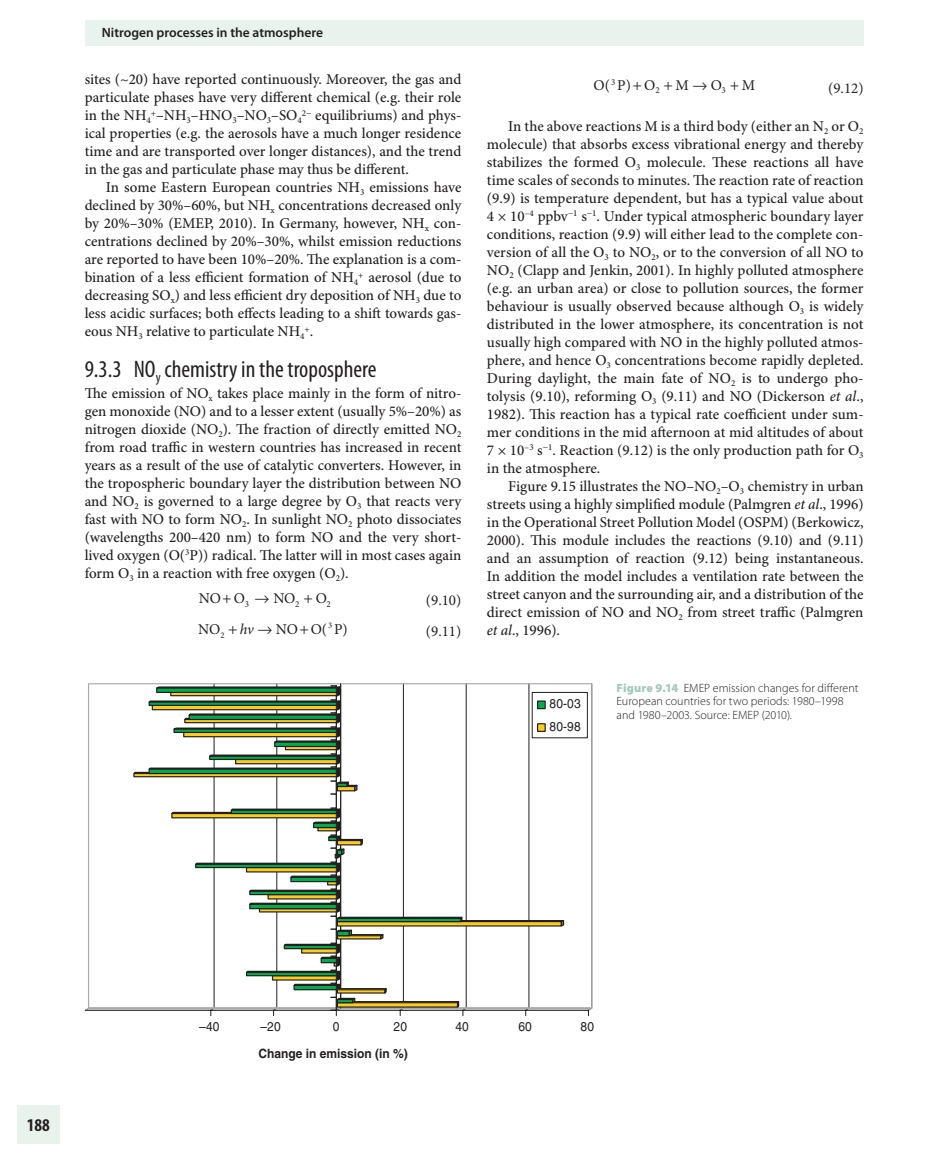
<style>
.page{position:relative;width:932px;height:1173px;background:#fff}
.page>*{position:absolute;margin:0;border:0;box-sizing:border-box;transform-origin:0 0}
.t1{font:condensed 24px "Myriad Pro";color:#231f20}
.t2{font:700 condensed 18px "Myriad Pro";color:#231f20}
.t3{font:500 15px/18px "Minion Pro";color:#231f20;text-align:justify}
.t4{font:15px "Minion Pro";letter-spacing:-.01em;color:#231f20}
.t5{font:600 13.5px "Myriad Pro";color:#231f20}
.t6{font:12.75px "Helvetica";letter-spacing:.02em;color:#231f20;scale:.94 1}
.t7{font:700 12.75px "Helvetica";color:#231f20;scale:.94 1}
.t8{font:300 12px/13.5px "Myriad Pro";color:#231f20}
.t9{font:9px "Minion Pro";color:#231f20}
.t10{font:500 9px "Minion Pro";color:#231f20}
.t11{font:8.7px "Minion Pro";color:#231f20}
.s1{font-size:15px}
.s2{font-style:italic}
.s3{font-weight:900;color:#a2cab9}
</style>
<div class="page">
<div style="left:85px;top:21px;width:778px;height:25px;background:#e9f3ee"></div>
<div style="left:17px;top:1105px;width:43px;height:38px;background:#e9f3ee"></div>
<svg style="left:85px;top:683px;width:508px;height:327px"></svg>
<svg style="left:587px;top:683px;width:5px;height:333px"></svg>
<hr style="left:85px;top:1010px;width:503px;height:1px;background:#231f20">
<svg style="left:131px;top:683px;width:437px;height:333px"></svg>
<hr style="left:336px;top:686px;width:1px;height:324px;background:#231f20">
<div style="left:532px;top:692px;width:55px;height:46px;background:#fff"></div>
<div style="left:537px;top:701px;width:8px;height:8px;background:#00aa4d"></div>
<div style="left:537px;top:700px;width:8px;height:9px;border:1px solid #231f20"></div>
<div style="left:537px;top:724px;width:8px;height:7px;background:#fccb24"></div>
<div style="left:537px;top:723px;width:8px;height:9px;border:1px solid #231f20"></div>
<p class="t5" style="left:102px;top:27px;width:223px">Nitrogen processes in the atmosphere</p>
<p class="t3" style="left:85px;top:72px;width:378px">sites (~20) have reported continuously. Moreover, the gas and particulate phases have very different chemical (e.g. their role in the NH <sub>4</sub><sup>+</sup> –NH <sub>3</sub> –HNO <sub>3</sub> –NO <sub>3</sub> –SO <sub>4</sub><sup>2−</sup> equilibriums) and phys&shy;ical properties (e.g. the aerosols have a much longer residence time and are transported over longer distances), and the trend in the gas and particulate phase may thus be different.</p>
<p class="t3" style="left:85px;top:180px;width:378px;text-indent:21px">In some Eastern European countries NH <sub>3</sub> emissions have declined by 30%–60%, but NH <sub>x</sub> concentrations decreased only by 20%–30% (EMEP, 2010 ). In Germany, however, NH <sub>x</sub> con&shy;centrations declined by 20%–30%, whilst emission reductions are reported to have been 10%–20%. The explanation is a com&shy;bination of a less efficient formation of NH <sub>4</sub><sup>+</sup> aerosol (due to decreasing SO <sub>x</sub> ) and less efficient dry deposition of NH <sub>3</sub> due to less acidic surfaces; both effects leading to a shift towards gas&shy;eous NH <sub>3</sub> relative to particulate NH <sub>4</sub></p>
<p class="t10" style="left:304px;top:325px;width:10px">+ <span class="s1">.</span></p>
<h1 class="t1" style="left:85px;top:360px;width:293px">9.3.3 NO <sub>y</sub> chemistry in the troposphere</h1>
<p class="t3" style="left:85px;top:386px;width:378px">The emission of NO <sub>x</sub> takes place mainly in the form of nitro&shy;gen monoxide (NO) and to a lesser extent (usually 5%–20%) as nitrogen dioxide (NO <sub>2</sub> ). The fraction of directly emitted NO <sub>2 </sub>from road traffic in western countries has increased in recent years as a result of the use of catalytic converters. However, in the tropospheric boundary layer the distribution between NO and NO <sub>2</sub> is governed to a large degree by O <sub>3</sub> that reacts very fast with NO to form NO <sub>2</sub> . In sunlight NO <sub>2</sub> photo dissociates (wavelengths 200–420 nm) to form NO and the very short&shy;lived oxygen (O( <sup>3</sup> P)) radical. The latter will in most cases again form O <sub>3</sub> in a reaction with free oxygen (O <sub>2</sub> ).</p>
<p class="t4" style="left:199px;top:593px;width:48px">NO O</p>
<p class="t4" style="left:254px;top:593px;width:42px">→ NO</p>
<p class="t4" style="left:316px;top:593px;width:13px">O</p>
<p class="t9" style="left:245px;top:600px;width:6px">3</p>
<p class="t9" style="left:295px;top:600px;width:6px">2</p>
<p class="t9" style="left:326px;top:600px;width:6px">2</p>
<p class="t4" style="left:426px;top:594px;width:37px">(9.10)</p>
<p class="t4" style="left:198px;top:624px;width:24px">NO</p>
<p class="t4" style="left:240px;top:624px;width:109px"><span class="s2">hv</span> → NO O( P)</p>
<p class="t11" style="left:328px;top:621px;width:6px">3</p>
<p class="t4" style="left:426px;top:625px;width:37px">(9.11)</p>
<p class="t11" style="left:220px;top:632px;width:6px">2</p>
<p class="t4" style="left:593px;top:79px;width:63px">O( P) O</p>
<p class="t4" style="left:675px;top:79px;width:48px">M→O</p>
<p class="t4" style="left:741px;top:79px;width:15px">M</p>
<p class="t9" style="left:611px;top:79px;width:6px">3</p>
<p class="t9" style="left:655px;top:86px;width:6px">2</p>
<p class="t9" style="left:721px;top:86px;width:6px">3</p>
<p class="t4" style="left:828px;top:82px;width:37px">(9.12)</p>
<p class="t3" style="left:487px;top:118px;width:378px;text-indent:21px">In the above reactions M is a third body (either an N <sub>2</sub> or O <sub>2 </sub>molecule) that absorbs excess vibrational energy and thereby stabilizes the formed O <sub>3</sub> molecule. These reactions all have time scales of seconds to minutes. The reaction rate of reaction (9.9) is temperature dependent, but has a typical value about 4 × 10 <sup>–4</sup> ppbv <sup>−1</sup> s <sup>−1</sup> . Under typical atmospheric boundary layer conditions, reaction (9.9) will either lead to the complete con&shy;version of all the O <sub>3</sub> to NO <sub>2</sub> , or to the conversion of all NO to NO <sub>2</sub> (Clapp and Jenkin, 2001 ). In highly polluted atmosphere (e.g. an urban area) or close to pollution sources, the former behaviour is usually observed because although O <sub>3</sub> is widely distributed in the lower atmosphere, its concentration is not usually high compared with NO in the highly polluted atmos&shy;phere, and hence O <sub>3</sub> concentrations become rapidly depleted.<br>During daylight, the main fate of NO <sub>2</sub> is to undergo pho&shy;tolysis (9.10), reforming O <sub>3</sub> (9.11) and NO (Dickerson <span class="s2">et al</span> ., 1982 ). This reaction has a typical rate coefficient under sum&shy;mer conditions in the mid afternoon at mid altitudes of about 7 × 10 <sup>–3</sup> s <sup>−1</sup> . Reaction (9.12) is the only production path for O <sub>3 </sub>in the atmosphere.</p>
<p class="t3" style="left:487px;top:478px;width:378px;text-indent:21px">Figure 9.15 illustrates the NO–NO <sub>2</sub> –O <sub>3</sub> chemistry in urban streets using a highly simplified module (Palmgren <span class="s2">et al</span> ., 1996 ) in the Operational Street Pollution Model (OSPM) (Berkowicz, 2000 ). This module includes the reactions (9.10) and (9.11) and an assumption of reaction (9.12) being instantaneous.<br>In ad dition the model includes a ventilation rate between the street canyon and the surrounding air, and a distribution of the direct emission of NO and NO <sub>2</sub> from street traffic (Palmgren <span class="s2">et al</span> ., 1996 ).</p>
<p class="t6" style="left:549px;top:699px;width:35px">80-03</p>
<p class="t6" style="left:549px;top:722px;width:35px">80-98</p>
<p class="t8" style="left:616px;top:682px;width:243px"><span class="s3">Figure 9.14</span> EMEP emission changes for different<br>European countries for two periods: 1980–1998 and 1980–2003. Source: EMEP ( 2010 ).</p>
<p class="t2" style="left:27px;top:1118px;width:25px">188</p>
<p class="t6" style="left:199px;top:1021px;width:23px">–40</p>
<p class="t6" style="left:260px;top:1021px;width:23px">–20</p>
<p class="t6" style="left:333px;top:1021px;width:9px">0</p>
<p class="t6" style="left:393px;top:1021px;width:16px">20</p>
<p class="t6" style="left:455px;top:1021px;width:16px">40</p>
<p class="t6" style="left:518px;top:1021px;width:16px">60</p>
<p class="t6" style="left:580px;top:1021px;width:16px">80</p>
<p class="t7" style="left:258px;top:1049px;width:160px">Change in emission (in %)</p>
</div>
